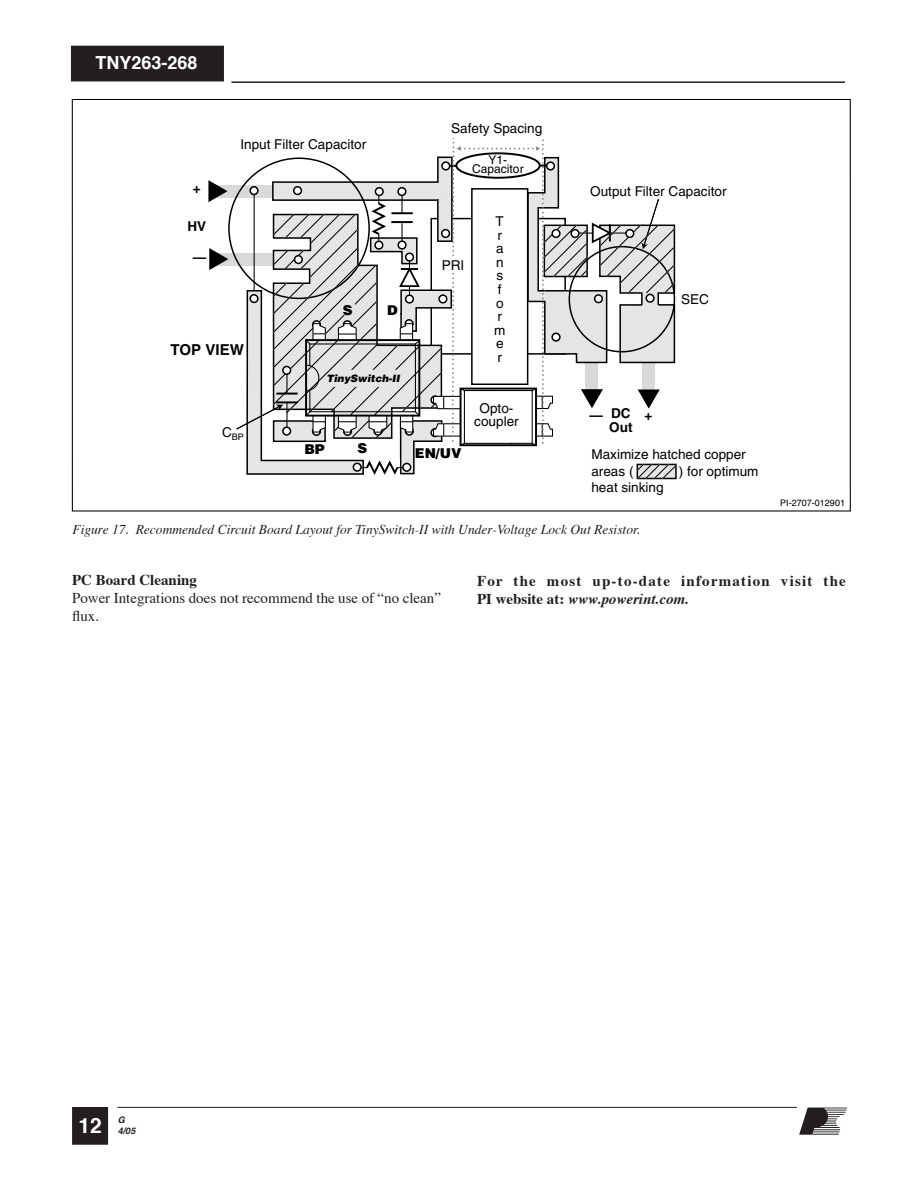
<style>
.page{position:relative;width:918px;height:1188px;background:#fff}
.page>*{position:absolute;margin:0;border:0;box-sizing:border-box;transform-origin:0 0}
.t1{font:700 21px "Helvetica";color:#fff}
.t2{font:700 18px "Helvetica";color:#fff}
.t3{font:700 15px/18px "Times";letter-spacing:.08em;color:#231f20}
.t4{font:15px/18px "Times";color:#231f20}
.t5{font:700 15px "Times";color:#231f20}
.t6{font:700 15px "Helvetica";color:#000}
.t7{font:13.5px/13.5px "Helvetica";color:#000}
.t8{font:italic 13.5px "Times";color:#231f20}
.t9{font:700 13.5px/12.6px "Helvetica";color:#000;text-align:center}
.t10{font:900 13.5px "Helvetica";color:#000}
.t11{font:12px/9px "Helvetica";color:#000;text-align:center}
.t12{font:italic 900 10.2px "Helvetica";color:#000}
.t13{font:9px "Helvetica";color:#000}
.t14{font:italic 700 9px/10.8px "Helvetica";color:#231f20}
.s1{font-style:italic}
</style>
<div class="page">
<svg style="left:799px;top:1108px;width:48px;height:27px"></svg>
<hr style="left:231px;top:81px;width:614px;height:2px;background:#231f20">
<div style="left:72px;top:46px;width:151px;height:35px;background:#231f20"></div>
<div style="left:73px;top:1108px;width:34px;height:36px;background:#231f20"></div>
<div style="left:72px;top:1107px;width:36px;height:38px;border:2px solid #231f20"></div>
<hr style="left:117px;top:1107px;width:680px;height:1px;background:#231f20">
<div style="left:213px;top:253px;width:65px;height:12px;background:#d9d9d9"></div>
<svg style="left:209px;top:248px;width:19px;height:22px"></svg>
<div style="left:212px;top:185px;width:66px;height:12px;background:#d9d9d9"></div>
<svg style="left:208px;top:180px;width:20px;height:22px"></svg>
<svg style="left:235px;top:138px;width:442px;height:342px"></svg>
<h2 class="t2" style="left:95px;top:50px;width:104px">TNY263-268</h2>
<p class="t9" style="left:193px;top:181px;width:9px">+</p>
<p class="t9" style="left:187px;top:220px;width:20px">HV</p>
<p class="t9" style="left:193px;top:251px;width:15px">—</p>
<p class="t7" style="left:240px;top:138px;width:127px">Input Filter Capacitor</p>
<p class="t10" style="left:343px;top:302px;width:11px">S</p>
<p class="t6" style="left:170px;top:341px;width:75px">TOP VIEW</p>
<p class="t10" style="left:387px;top:301px;width:12px">D</p>
<p class="t13" style="left:222px;top:432px;width:23px"><sup>C</sup>BP</p>
<p class="t12" style="left:326px;top:371px;width:77px">TinySwitch-II</p>
<p class="t7" style="left:451px;top:122px;width:93px">Safety Spacing</p>
<p class="t11" style="left:472px;top:155px;width:53px">Y1-<br>Capacitor</p>
<p class="t7" style="left:442px;top:258px;width:24px">PRI</p>
<p class="t7" style="left:494px;top:215px;width:13px">T r a n s f o r m e r</p>
<p class="t7" style="left:474px;top:401px;width:46px;text-align:center">Opto&shy;coupler</p>
<p class="t10" style="left:358px;top:440px;width:11px">S</p>
<p class="t10" style="left:304px;top:440px;width:22px">BP</p>
<p class="t10" style="left:415px;top:444px;width:48px">EN/UV</p>
<p class="t7" style="left:590px;top:184px;width:138px">Output Filter Capacitor</p>
<p class="t7" style="left:681px;top:293px;width:29px">SEC</p>
<p class="t9" style="left:589px;top:408px;width:64px">—DC +<br>Out</p>
<p class="t7" style="left:591px;top:446px;width:156px;line-height:16.5px">Maximize hatched copper areas (</p>
<p class="t7" style="left:679px;top:464px;width:81px">) for optimum</p>
<p class="t7" style="left:591px;top:481px;width:74px">heat sinking</p>
<p class="t13" style="left:780px;top:497px;width:66px">PI-2707-012901</p>
<p class="t8" style="left:72px;top:521px;width:569px">Figure 17. Recommended Circuit Board Layout for TinySwitch-II with Under-Voltage Lock Out Resistor.</p>
<p class="t5" style="left:72px;top:570px;width:127px">PC Board Cleaning</p>
<p class="t4" style="left:72px;top:590px;width:371px">Power Integrations does not recommend the use of “no clean” flux.</p>
<p class="t3" style="left:477px;top:572px;width:370px">For the most up-to-date information visit the<br>PI website at: <span class="s1">www.powerint.com.</span></p>
<h1 class="t1" style="left:78px;top:1111px;width:25px">12</h1>
<p class="t14" style="left:118px;top:1114px;width:19px">G<br>4/05</p>
</div>
